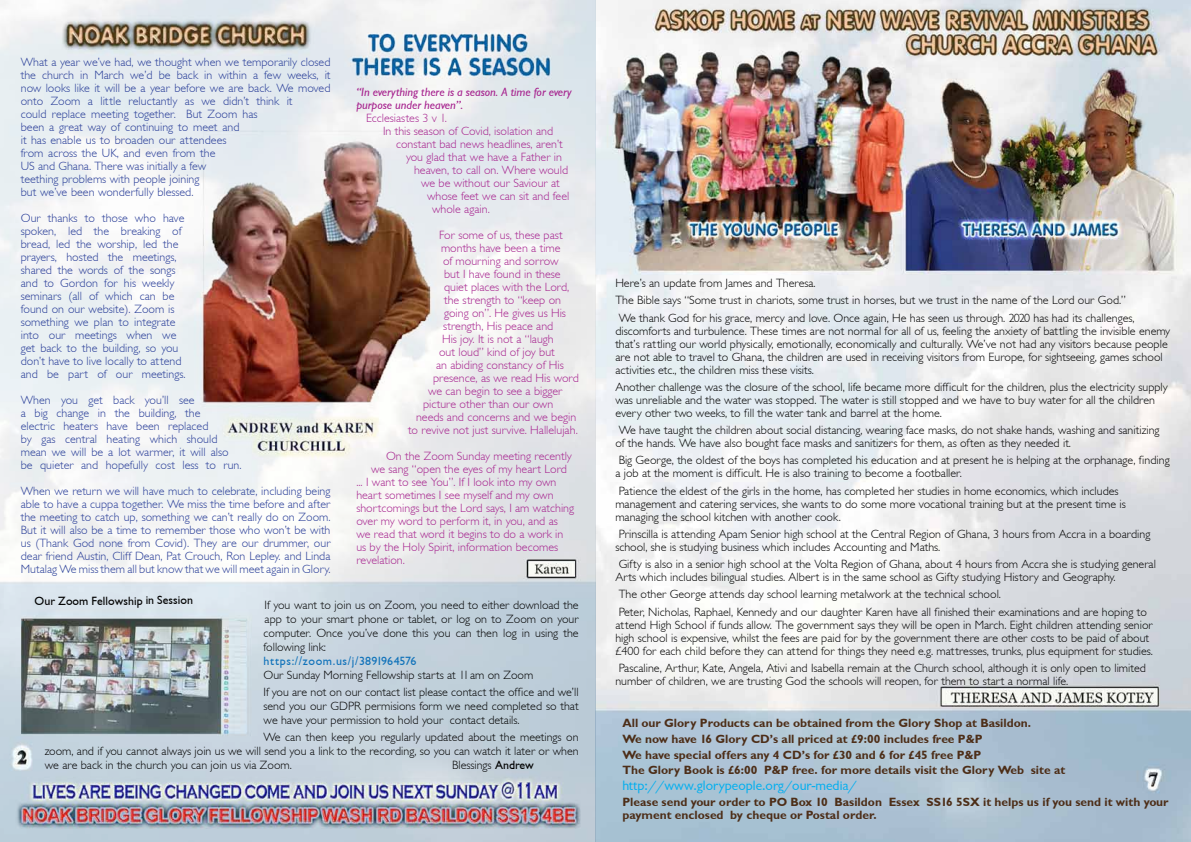
<style>
.page{position:relative;width:1191px;height:842px;background:#fff}
.page>*{position:absolute;margin:0;border:0;box-sizing:border-box;transform-origin:0 0}
.t1{font:14px "Garrison Sans";color:#00aeef}
.t2{font:12px/13px "Garrison Light Sans";color:#000}
.t3{font:12px/13px "Garrison Light Sans";color:#263b97}
.t4{font:12px "Garrison Light Sans";color:#a6228e}
.t5{font:12px/15.8px "Garrison Sans BOLD";color:#4d2e18}
.t6{font:12px/13px "Garrison Light Sans BOLDITALIC";color:#a6228e}
.t7{font:12px "Garrison Light Sans BOLD";letter-spacing:.05em;color:#1072ba}
.t8{font:12px "Garrison Light Sans BOLD";letter-spacing:-.01em;color:#000}
.s1{font-family:"Garrison Light Sans BOLD"}
</style>
<div class="page">
<img style="left:0;top:0;width:1191px;height:842px">
<p class="t3" style="left:21px;top:56px;width:311px">What a year we’ve had, we thought when we temporarily closed the church in March we’d be back in within a few weeks, it now looks like it will be a year before we are back. We moved onto Zoom a little reluctantly as we didn’t think it<br>could replace meeting together. But Zoom has<br>been a great way of continuing to meet and<br>it has enable us to broaden our attendees<br>from across the UK, and even from the<br>US and Ghana. There was initially a few<br>teething problems with people joining<br>but we’ve been wonderfully blessed.</p>
<p class="t3" style="left:21px;top:211px;width:166px">Our thanks to those who have spoken, led the breaking of bread, led the worship, led the prayers, hosted the meetings, shared the words of the songs and to Gordon for his weekly seminars (all of which can be found on our website). Zoom is something we plan to integrate into our meetings when we get back to the building, so you don’t have to live locally to attend and be part of our meetings.</p>
<p class="t3" style="left:21px;top:393px;width:222px">When you get back you’ll see<br>a big change in the building, the<br>electric heaters have been replaced<br>by gas central heating which should mean we will be a lot warmer, it will also be quieter and hopefully cost less to run.</p>
<p class="t3" style="left:21px;top:484px;width:311px;text-align:justify">When we return we will have much to celebrate, including being able to have a cuppa together. We miss the time before and after the meeting to catch up, something we can’t really do on Zoom.<br>But it will also be a time to remember those who won’t be with us (Thank God none from Covid). They are our drummer, our dear friend Austin, Cliff Dean, Pat Crouch, Ron Lepley. and Linda Mutalag We miss them all but know that we will meet again in Glory.</p>
<p class="t6" style="left:356px;top:85px;width:217px">“In everything there is a season. A time for every purpose under heaven”.</p>
<p class="t4" style="left:366px;top:111px;width:82px">Ecclesiastes 3 v 1.</p>
<p class="t4" style="left:383px;top:124px;width:172px">In this season of Covid, isolation and</p>
<p class="t4" style="left:396px;top:137px;width:168px">constant bad news headlines, aren’t</p>
<p class="t4" style="left:406px;top:150px;width:158px">you glad that we have a Father in</p>
<p class="t4" style="left:414px;top:163px;width:156px">heaven, to call on. Where would</p>
<p class="t4" style="left:421px;top:176px;width:140px">we be without our Saviour at</p>
<p class="t4" style="left:427px;top:189px;width:144px">whose feet we can sit and feel</p>
<p class="t4" style="left:432px;top:202px;width:59px">whole again.</p>
<p class="t4" style="left:439px;top:228px;width:125px">For some of us, these past</p>
<p class="t4" style="left:441px;top:241px;width:121px">months have been a time</p>
<p class="t4" style="left:443px;top:254px;width:117px">of mourning and sorrow</p>
<p class="t4" style="left:444px;top:267px;width:118px">but I have found in these</p>
<p class="t4" style="left:444px;top:280px;width:127px">quiet places with the Lord,</p>
<p class="t4" style="left:444px;top:293px;width:118px">the strength to “keep on</p>
<p class="t4" style="left:444px;top:306px;width:123px">going on”. He gives us His</p>
<p class="t4" style="left:443px;top:319px;width:112px">strength, His peace and</p>
<p class="t4" style="left:442px;top:332px;width:113px">His joy. It is not a “laugh</p>
<p class="t4" style="left:439px;top:345px;width:117px">out loud” kind of joy but</p>
<p class="t4" style="left:436px;top:358px;width:129px">an abiding constancy of His</p>
<p class="t4" style="left:433px;top:371px;width:147px">presence, as we read His word</p>
<p class="t4" style="left:428px;top:384px;width:136px">we can begin to see a bigger</p>
<p class="t4" style="left:423px;top:397px;width:132px">picture other than our own</p>
<p class="t4" style="left:416px;top:410px;width:162px">needs and concerns and we begin</p>
<p class="t4" style="left:408px;top:423px;width:171px">to revive not just survive. Hallelujah.</p>
<p class="t4" style="left:386px;top:449px;width:187px">On the Zoom Sunday meeting recently</p>
<p class="t4" style="left:371px;top:462px;width:197px">we sang “open the eyes of my heart Lord</p>
<p class="t4" style="left:356px;top:475px;width:201px">... I want to see You”. If I look into my own</p>
<p class="t4" style="left:356px;top:488px;width:199px">heart sometimes I see myself and my own</p>
<p class="t4" style="left:356px;top:501px;width:219px">shortcomings but the Lord says, I am watching</p>
<p class="t4" style="left:356px;top:514px;width:203px">over my word to perform it, in you, and as</p>
<p class="t4" style="left:356px;top:527px;width:208px">we read that word it begins to do a work in</p>
<p class="t4" style="left:356px;top:540px;width:203px">us by the Holy Spirit, information becomes</p>
<p class="t4" style="left:356px;top:553px;width:50px">revelation.</p>
<p class="t2" style="left:263px;top:598px;width:317px;line-height:14px;text-align:justify">If you want to join us on Zoom, you need to either download the app to your smart phone or tablet, or log on to Zoom on your computer. Once you’ve done this you can then log in using the following link:</p>
<p class="t7" style="left:263px;top:654px;width:154px">https://zoom.us/j/3891964576</p>
<p class="t2" style="left:263px;top:667px;width:316px;line-height:17px">Our Sunday Morning Fellowship starts at 11am on Zoom<br>If you are not on our contact list please contact the office and we’ll</p>
<p class="t2" style="left:263px;top:699px;width:317px;line-height:14px">send you our GDPR permisions form we need completed so that we have your permission to hold your contact details.</p>
<p class="t2" style="left:45px;top:730px;width:535px;line-height:14px;text-align:justify;text-indent:219px">We can then keep you regularly updated about the meetings on zoom, and if you cannot always join us we will send you a link to the recording, so you can watch it later or when we are back in the church you can join us via Zoom.</p>
<p class="t8" style="left:35px;top:594px;width:160px">Our Zoom Fellowship in Session</p>
<p class="t2" style="left:452px;top:759px;width:83px">Blessings <span class="s1">Andrew</span></p>
<p class="t2" style="left:615px;top:274px;width:521px;line-height:17.3px">Here’s an update from James and Theresa.<br>The Bible says “Some trust in chariots, some trust in horses, but we trust in the name of the Lord our God.”<br>We thank God for his grace, mercy and love. Once again, He has seen us through. 2020 has had its challenges,</p>
<p class="t2" style="left:615px;top:324px;width:556px">discomforts and turbulence. These times are not normal for all of us, feeling the anxiety of battling the invisible enemy that’s rattling our world physically, emotionally, economically and culturally. We’ve not had any visitors because people are not able to travel to Ghana, the children are used in receiving visitors from Europe, for sightseeing, games school activities etc., the children miss these visits.</p>
<p class="t2" style="left:615px;top:380px;width:554px">Another challenge was the closure of the school, life became more difficult for the children, plus the electricity supply was unreliable and the water was stopped. The water is still stopped and we have to buy water for all the children every other two weeks, to fill the water tank and barrel at the home.</p>
<p class="t2" style="left:615px;top:424px;width:546px">We have taught the children about social distancing, wearing face masks, do not shake hands, washing and sanitizing of the hands. We have also bought face masks and sanitizers for them, as often as they needed it.</p>
<p class="t2" style="left:615px;top:454px;width:556px">Big George, the oldest of the boys has completed his education and at present he is helping at the orphanage, finding a job at the moment is difficult. He is also training to become a footballer.</p>
<p class="t2" style="left:615px;top:484px;width:512px">Patience the eldest of the girls in the home, has completed her studies in home economics, which includes management and catering services, she wants to do some more vocational training but at the present time is managing the school kitchen with another cook.</p>
<p class="t2" style="left:615px;top:527px;width:536px">Prinscilla is attending Apam Senior high school at the Central Region of Ghana, 3 hours from Accra in a boarding school, she is studying business which includes Accounting and Maths.</p>
<p class="t2" style="left:615px;top:558px;width:542px">Gifty is also in a senior high school at the Volta Region of Ghana, about 4 hours from Accra she is studying general<br>Arts which includes bilingual studies. Albert is in the same school as Gifty studying History and Geography.</p>
<p class="t2" style="left:618px;top:586px;width:530px;line-height:17.3px">The other George attends day school learning metalwork at the technical school.<br>Peter, Nicholas, Raphael, Kennedy and our daughter Karen have all finished their examinations and are hoping to</p>
<p class="t2" style="left:615px;top:618px;width:539px">attend High School if funds allow. The government says they will be open in March. Eight children attending senior high school is expensive, whilst the fees are paid for by the government there are other costs to be paid of about £400 for each child before they can attend for things they need e.g. mattresses, trunks, plus equipment for studies.</p>
<p class="t2" style="left:615px;top:661px;width:532px">Pascaline, Arthur, Kate, Angela, Ativi and Isabella remain at the Church school, although it is only open to limited number of children, we are trusting God the schools will reopen, for them to start a normal life.</p>
<p class="t5" style="left:622px;top:715px;width:444px">All our Glory Products can be obtained from the Glory Shop at Basildon.<br>We now have 16 Glory CD’s all priced at £9:00 includes free P&amp;P<br>We have special offers any 4 CD’s for £30 and 6 for £45 free P&amp;P<br>The Glory Book is £6:00 P&amp;P free. for more details visit the Glory Web site at</p>
<p class="t1" style="left:622px;top:778px;width:236px">http://www.glorypeople.org/our-media/</p>
<p class="t5" style="left:622px;top:795px;width:547px;line-height:13px">Please send your order to PO Box 10 Basildon Essex SS16 5SX it helps us if you send it with your payment enclosed by cheque or Postal order.</p>
</div>
